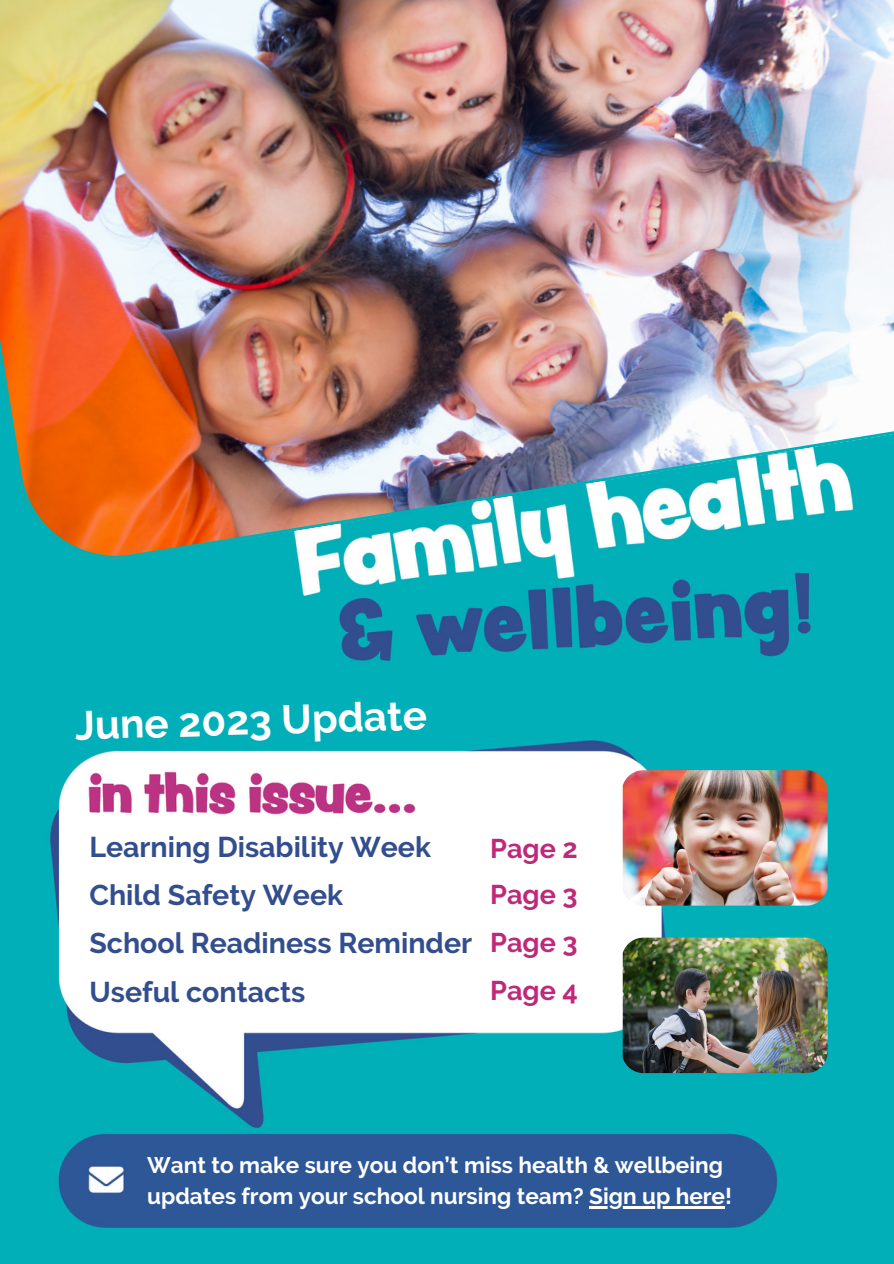
<style>
.page{position:relative;width:894px;height:1264px;background:#fff}
.page>*{position:absolute;margin:0;border:0;box-sizing:border-box;transform-origin:0 0}
.t1{font:700 40.5px "Raleway";color:#fff}
.t2{font:700 28.5px "Raleway";color:#334e8d}
.t3{font:700 27px "Raleway";color:#be297a}
.t4{font:700 22.5px/31.5px "Raleway";color:#fff}
</style>
<div class="page">
<img style="left:0;top:566px;width:893px;height:697px">
<img style="left:0;top:0;width:893px;height:566px">
<img style="left:622px;top:770px;width:205px;height:135px">
<img style="left:622px;top:937px;width:205px;height:136px">
<hr style="left:589px;top:1206px;width:135px;height:2px;background:#fff">
<p class="t1" style="left:74px;top:702px;width:353px;rotate:-2deg">June 2023 Update</p>
<p class="t2" style="left:89px;top:829px;width:343px">Learning Disability Week</p>
<p class="t2" style="left:89px;top:878px;width:255px">Child Safety Week</p>
<p class="t2" style="left:89px;top:926px;width:384px">School Readiness Reminder</p>
<p class="t2" style="left:89px;top:975px;width:217px">Useful contacts</p>
<p class="t3" style="left:490px;top:832px;width:89px">Page 2</p>
<p class="t3" style="left:490px;top:879px;width:89px">Page 3</p>
<p class="t3" style="left:490px;top:926px;width:89px">Page 3</p>
<p class="t3" style="left:490px;top:974px;width:89px">Page 4</p>
<p class="t4" style="left:147px;top:1148px;width:586px">Want to make sure you don’t miss health &amp; wellbeing updates from your school nursing team? Sign up here!</p>
</div>
